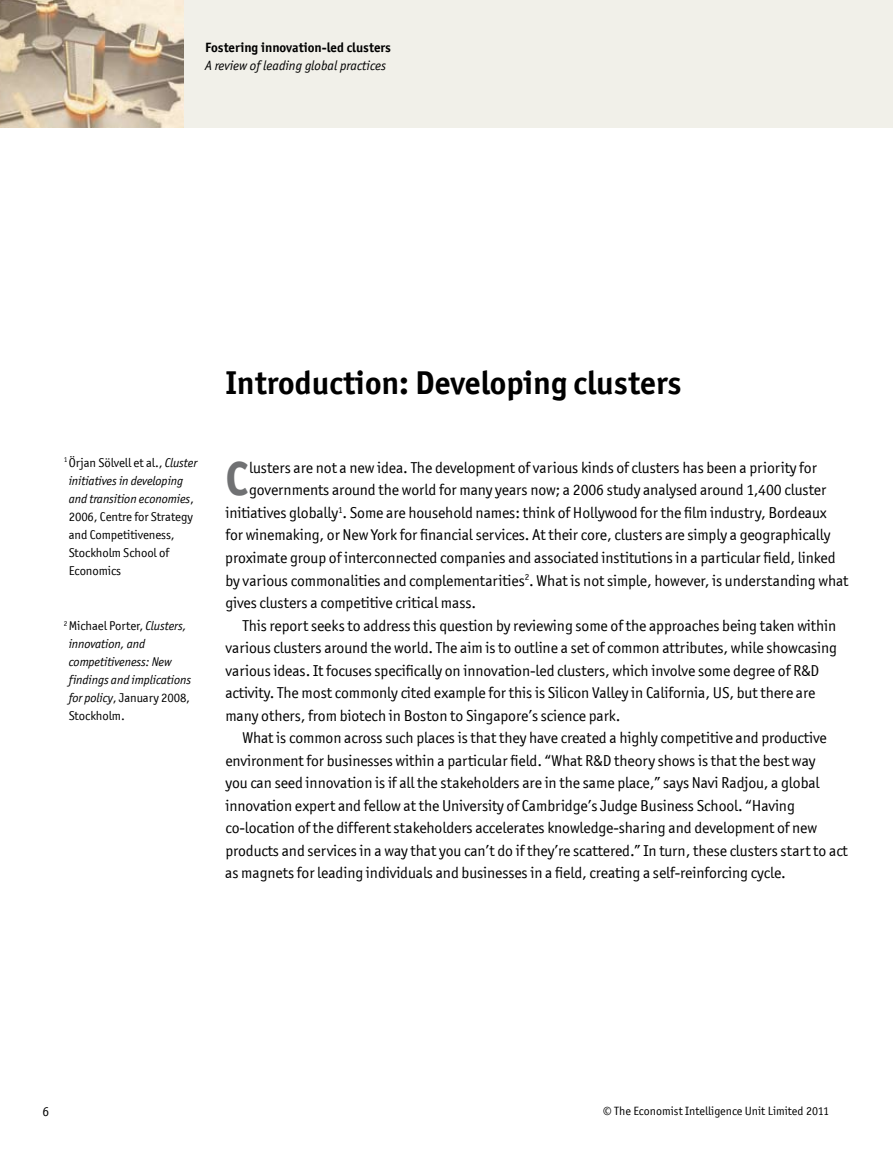
<style>
.page{position:relative;width:893px;height:1149px;background:#fff}
.page>*{position:absolute;margin:0;border:0;box-sizing:border-box;transform-origin:0 0}
.t1{font:700 47.85px "Officina San ITC";color:#707173}
.t2{font:700 33px "Officina San ITC";color:#000}
.t3{font:15.75px "Officina San ITC";letter-spacing:-.005em;color:#000}
.t4{font:700 13.5px "Officina San ITC";color:#000}
.t5{font:italic 13.5px "Officina San ITC";color:#000}
.t6{font:12.75px/18px "Officina San ITC";letter-spacing:-.005em;color:#000}
.t7{font:italic 12.75px/18px "Officina San ITC";letter-spacing:-.005em;color:#000}
.t8{font:12px "Officina San ITC";color:#000}
.s1{font-style:italic}
.s2{font-style:normal}
</style>
<div class="page">
<div style="left:0;top:0;width:893px;height:128px;background:#f1f0e9"></div>
<img style="left:0;top:0;width:183px;height:128px">
<p class="t4" style="left:205px;top:39px;width:187px">Fostering innovation-led clusters</p>
<p class="t5" style="left:205px;top:58px;width:183px">A review of leading global practices</p>
<p class="t6" style="left:69px;top:453px;width:130px;text-indent:-5px"><sup>1</sup> Örjan Sölvell et al., <span class="s1">Cluster initiatives in developing and transition economies</span>,<br>2006, Centre for Strategy and Competitiveness,<br>Stockholm School of<br>Economics</p>
<p class="t7" style="left:69px;top:616px;width:124px;text-indent:-5px"><sup>2</sup> <span class="s2">Michael Porter,</span> Clusters, innovation, and competitiveness: New findings and implications for policy<span class="s2">, January 2008,<br>Stockholm.</span></p>
<h2 class="t2" style="left:225px;top:362px;width:458px">Introduction: Developing clusters</h2>
<h1 class="t1" style="left:225px;top:449px;width:24px">C</h1>
<p class="t3" style="left:249px;top:458px;width:569px">lusters are not a new idea. The development of various kinds of clusters has been a priority for</p>
<p class="t3" style="left:249px;top:481px;width:579px">governments around the world for many years now; a 2006 study analysed around 1,400 cluster</p>
<p class="t3" style="left:225px;top:503px;width:603px">initiatives globally<sup>1</sup>. Some are household names: think of Hollywood for the film industry, Bordeaux</p>
<p class="t3" style="left:225px;top:526px;width:607px">for winemaking, or New York for financial services. At their core, clusters are simply a geographically</p>
<p class="t3" style="left:225px;top:548px;width:612px">proximate group of interconnected companies and associated institutions in a particular field, linked</p>
<p class="t3" style="left:225px;top:571px;width:625px">by various commonalities and complementarities<sup>2</sup>. What is not simple, however, is understanding what</p>
<p class="t3" style="left:225px;top:593px;width:252px">gives clusters a competitive critical mass.</p>
<p class="t3" style="left:242px;top:616px;width:595px">This report seeks to address this question by reviewing some of the approaches being taken within</p>
<p class="t3" style="left:225px;top:638px;width:613px">various clusters around the world. The aim is to outline a set of common attributes, while showcasing</p>
<p class="t3" style="left:225px;top:661px;width:595px">various ideas. It focuses specifically on innovation-led clusters, which involve some degree of R&amp;D</p>
<p class="t3" style="left:225px;top:683px;width:592px">activity. The most commonly cited example for this is Silicon Valley in California, US, but there are</p>
<p class="t3" style="left:225px;top:706px;width:397px">many others, from biotech in Boston to Singapore’s science park.</p>
<p class="t3" style="left:242px;top:728px;width:586px">What is common across such places is that they have created a highly competitive and productive</p>
<p class="t3" style="left:225px;top:751px;width:592px">environment for businesses within a particular field. “What R&amp;D theory shows is that the best way</p>
<p class="t3" style="left:225px;top:773px;width:596px">you can seed innovation is if all the stakeholders are in the same place,” says Navi Radjou, a global</p>
<p class="t3" style="left:225px;top:796px;width:571px">innovation expert and fellow at the University of Cambridge’s Judge Business School. “Having</p>
<p class="t3" style="left:225px;top:818px;width:593px">co-location of the different stakeholders accelerates knowledge-sharing and development of new</p>
<p class="t3" style="left:225px;top:841px;width:624px">products and services in a way that you can’t do if they’re scattered.” In turn, these clusters start to act</p>
<p class="t3" style="left:225px;top:863px;width:562px">as magnets for leading individuals and businesses in a field, creating a self-reinforcing cycle.</p>
<p class="t8" style="left:603px;top:1103px;width:227px">© The Economist Intelligence Unit Limited 2011</p>
</div>
